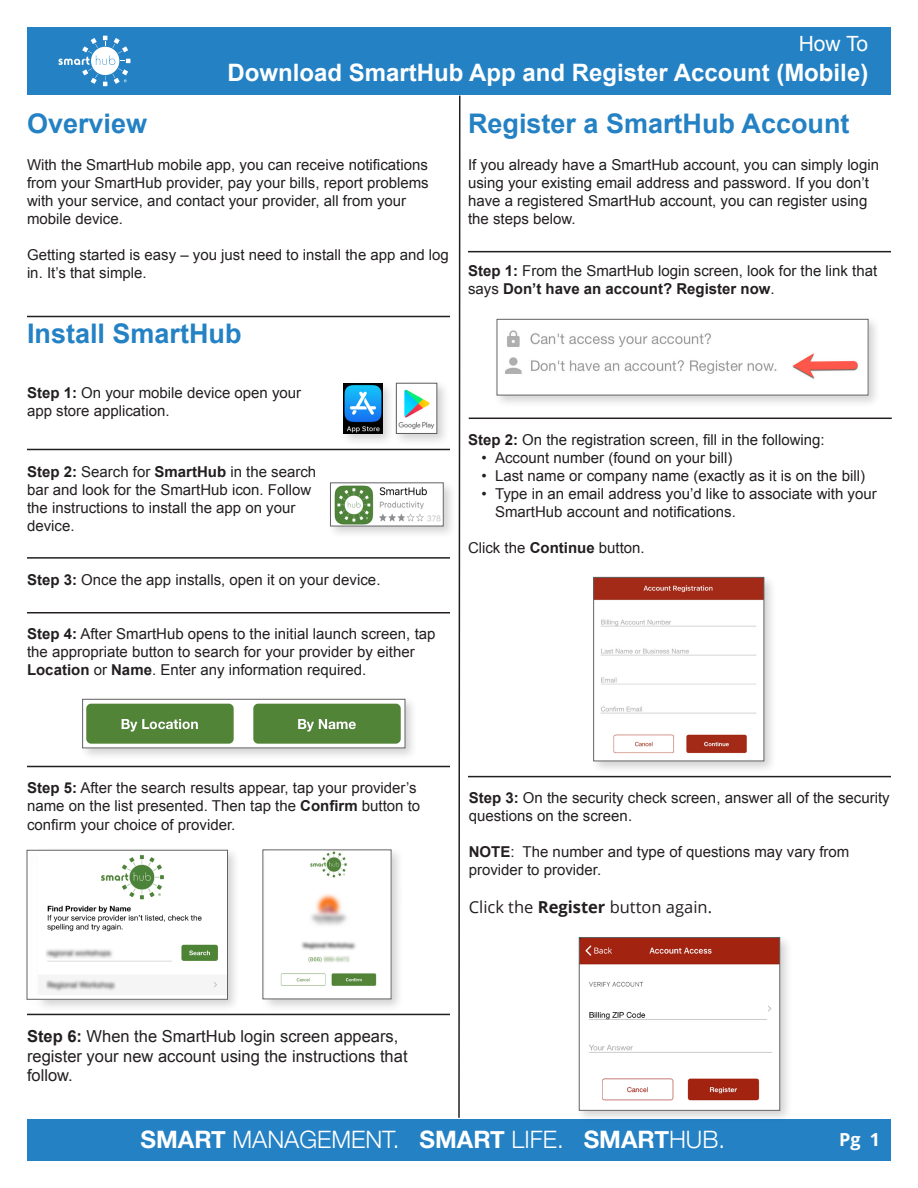
<style>
.page{position:relative;width:918px;height:1188px;background:#fff}
.page>*{position:absolute;margin:0;border:0;box-sizing:border-box;transform-origin:0 0}
.t1{font:700 27px "Arial";color:#2381c4}
.t2{font:700 24px "Arial";color:#fff}
.t3{font:300 24px "Helvetica Neue";color:#fff}
.t4{font:21px "Arial";color:#fff}
.t5{font:700 18px "Open Sans";color:#fff}
.t6{font:16.5px/19.8px "Arial";color:#231f20}
.t7{font:16.5px "Open Sans";color:#231f20}
.t8{font:15px/18px "Arial";color:#231f20}
.s1{font-weight:700}
</style>
<div class="page">
<svg style="left:457px;top:94px;width:4px;height:1024px"></svg>
<div style="left:27px;top:1119px;width:864px;height:42px;background:#2381c4"></div>
<div style="left:27px;top:27px;width:864px;height:67px;background:#2381c4"></div>
<svg style="left:59px;top:36px;width:71px;height:50px"></svg>
<div style="left:576px;top:934px;width:217px;height:189px;background:#231f20;opacity:.2"></div>
<img style="left:581px;top:939px;width:197px;height:170px">
<div style="left:579px;top:937px;width:201px;height:174px;border:1px solid #636366"></div>
<hr style="left:468px;top:776px;width:423px;height:1px;background:#231f20">
<div style="left:590px;top:574px;width:187px;height:200px;background:#231f20;opacity:.2"></div>
<img style="left:595px;top:579px;width:167px;height:180px">
<div style="left:593px;top:577px;width:171px;height:184px;border:1px solid #636366"></div>
<hr style="left:469px;top:418px;width:423px;height:1px;background:#231f20">
<div style="left:493px;top:316px;width:388px;height:92px;background:#231f20;opacity:.2"></div>
<img style="left:499px;top:321px;width:367px;height:72px">
<div style="left:497px;top:319px;width:371px;height:76px;border:1px solid #636366"></div>
<hr style="left:468px;top:251px;width:423px;height:1px;background:#231f20">
<hr style="left:27px;top:1014px;width:423px;height:1px;background:#231f20">
<div style="left:259px;top:846px;width:145px;height:166px;background:#231f20;opacity:.2"></div>
<img style="left:265px;top:852px;width:124px;height:145px">
<div style="left:23px;top:847px;width:217px;height:165px;background:#231f20;opacity:.2"></div>
<img style="left:39px;top:852px;width:187px;height:145px">
<div style="left:27px;top:850px;width:201px;height:149px;border:1px solid #636366"></div>
<hr style="left:27px;top:766px;width:423px;height:1px;background:#231f20">
<div style="left:79px;top:696px;width:339px;height:65px;background:#231f20;opacity:.2"></div>
<img style="left:84px;top:701px;width:319px;height:45px">
<div style="left:82px;top:699px;width:323px;height:49px;border:1px solid #636366"></div>
<hr style="left:27px;top:612px;width:423px;height:2px;background:#231f20">
<hr style="left:27px;top:557px;width:423px;height:2px;background:#231f20">
<div style="left:327px;top:479px;width:129px;height:60px;background:#231f20;opacity:.2"></div>
<img style="left:332px;top:485px;width:109px;height:39px">
<hr style="left:27px;top:449px;width:423px;height:1px;background:#231f20">
<div style="left:341px;top:380px;width:55px;height:67px;background:#231f20;opacity:.2"></div>
<img style="left:344px;top:383px;width:38px;height:50px">
<div style="left:393px;top:380px;width:57px;height:67px;background:#231f20;opacity:.2"></div>
<img style="left:398px;top:385px;width:37px;height:47px">
<div style="left:396px;top:383px;width:41px;height:51px;border:1px solid #5c5c5f"></div>
<hr style="left:27px;top:316px;width:423px;height:1px;background:#231f20">
<p class="t1" style="left:27px;top:105px;width:122px">Overview</p>
<p class="t4" style="left:799px;top:30px;width:71px">How To</p>
<p class="t2" style="left:227px;top:57px;width:642px">Download SmartHub App and Register Account (Mobile)</p>
<p class="t1" style="left:468px;top:105px;width:383px">Register a SmartHub Account</p>
<p class="t8" style="left:27px;top:156px;width:403px;text-align:justify">With the SmartHub mobile app, you can receive notifications from your SmartHub provider, pay your bills, report problems with your service, and contact your provider, all from your</p>
<p class="t8" style="left:27px;top:210px;width:97px">mobile device.</p>
<p class="t8" style="left:27px;top:246px;width:423px">Getting started is easy – you just need to install the app and log in. It’s that simple.</p>
<p class="t1" style="left:27px;top:316px;width:216px">Install SmartHub</p>
<p class="t8" style="left:27px;top:384px;width:276px"><span class="s1">Step 1:</span> On your mobile device open your app store application.</p>
<p class="t8" style="left:27px;top:463px;width:291px"><span class="s1">Step 2:</span> Search for <span class="s1">SmartHub</span> in the search bar and look for the SmartHub icon. Follow the instructions to install the app on your device.</p>
<p class="t8" style="left:27px;top:571px;width:355px"><span class="s1">Step 3:</span> Once the app installs, open it on your device.</p>
<p class="t8" style="left:27px;top:625px;width:410px"><span class="s1">Step 4:</span> After SmartHub opens to the initial launch screen, tap the appropriate button to search for your provider by either<br><span class="s1">Location</span> or <span class="s1">Name</span>. Enter any information required.</p>
<p class="t8" style="left:468px;top:156px;width:413px">If you already have a SmartHub account, you can simply login using your existing email address and password. If you don’t have a registered SmartHub account, you can register using the steps below.</p>
<p class="t8" style="left:468px;top:262px;width:411px"><span class="s1">Step 1:</span> From the SmartHub login screen, look for the link that says <span class="s1">Don’t have an account? Register now</span>.</p>
<p class="t8" style="left:468px;top:431px;width:358px"><span class="s1">Step 2:</span> On the registration screen, fill in the following:</p>
<p class="t8" style="left:482px;top:449px;width:253px">• Account number (found on your bill)</p>
<p class="t8" style="left:482px;top:467px;width:385px">• Last name or company name (exactly as it is on the bill)</p>
<p class="t8" style="left:495px;top:485px;width:383px;text-indent:-14px">• Type in an email address you’d like to associate with your<br>SmartHub account and notifications.</p>
<p class="t8" style="left:468px;top:539px;width:178px">Click the <span class="s1">Continue</span> button.</p>
<p class="t8" style="left:27px;top:778px;width:395px"><span class="s1">Step 5:</span> After the search results appear, tap your provider’s name on the list presented. Then tap the <span class="s1">Confirm</span> button to</p>
<p class="t8" style="left:27px;top:816px;width:210px">confirm your choice of provider.</p>
<p class="t8" style="left:469px;top:789px;width:422px"><span class="s1">Step 3:</span> On the security check screen, answer all of the security questions on the screen.</p>
<p class="t8" style="left:469px;top:843px;width:382px"><span class="s1">NOTE</span>: The number and type of questions may vary from</p>
<p class="t8" style="left:469px;top:861px;width:134px">provider to provider.</p>
<p class="t7" style="left:469px;top:896px;width:245px">Click the <span class="s1">Register</span> button again.</p>
<p class="t6" style="left:27px;top:1026px;width:373px"><span class="s1">Step 6:</span> When the SmartHub login screen appears,</p>
<p class="t6" style="left:27px;top:1046px;width:382px">register your new account using the instructions that follow.</p>
<p class="t3" style="left:141px;top:1120px;width:586px"><span class="s1">SMART</span> MANAGEMENT. <span class="s1">SMART</span> LIFE. <span class="s1">SMART</span>HUB.</p>
<p class="t5" style="left:839px;top:1127px;width:43px">Pg 1</p>
</div>
